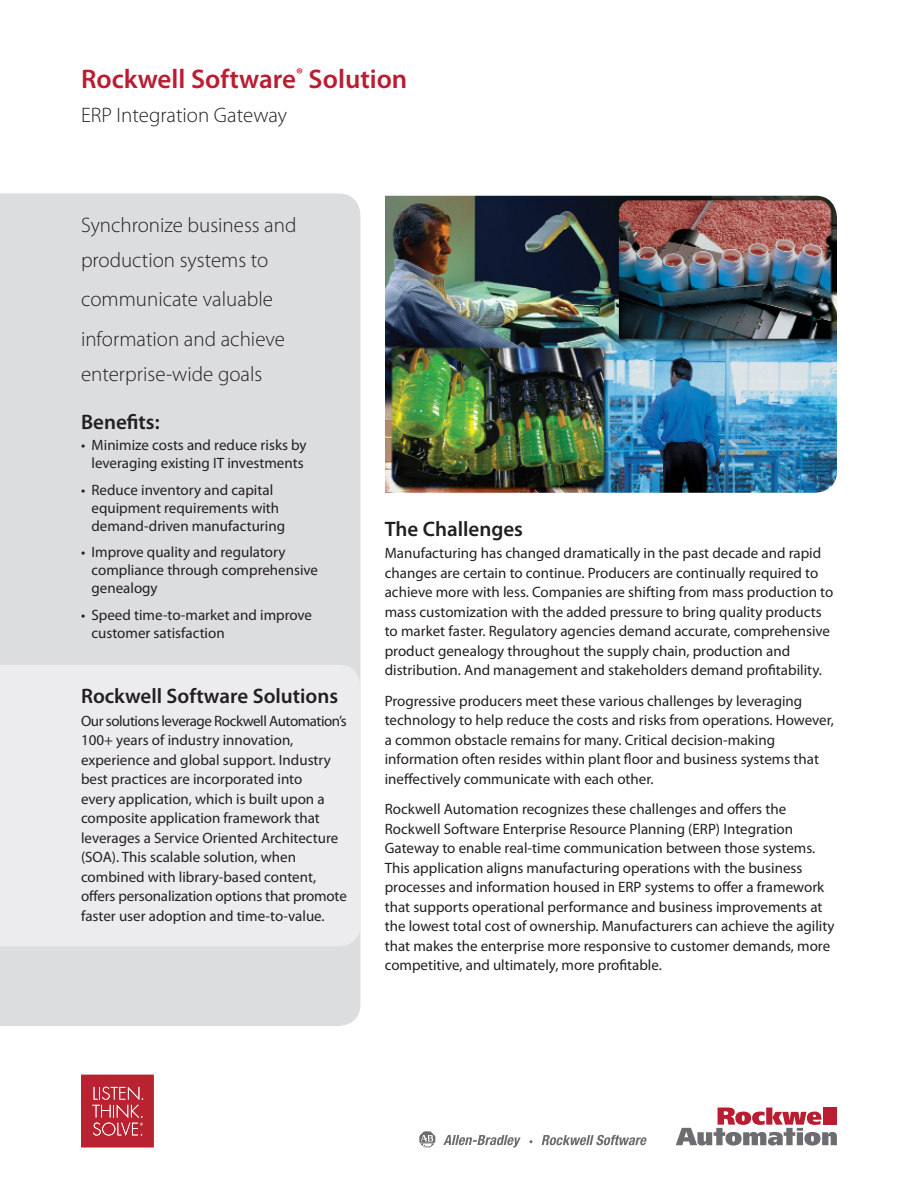
<style>
.page{position:relative;width:918px;height:1188px;background:#fff}
.page>*{position:absolute;margin:0;border:0;box-sizing:border-box;transform-origin:0 0}
.t1{font:600 27px "Myriad Pro";color:#ba1d31}
.t2{font:300 21px/34.5px "Myriad Pro";color:#231f20}
.t3{font:600 21px "Myriad Pro";color:#231f20}
.t4{font:15px/19.5px "Myriad Pro";color:#231f20}
</style>
<div class="page">
<div style="left:0;top:194px;width:360px;height:832px;background:#dcdddf"></div>
<div style="left:0;top:665px;width:360px;height:281px;background:#ececee"></div>
<img style="left:385px;top:196px;width:452px;height:297px">
<svg style="left:419px;top:1131px;width:16px;height:16px"></svg>
<svg style="left:443px;top:1135px;width:78px;height:13px"></svg>
<svg style="left:542px;top:1135px;width:105px;height:10px"></svg>
<svg style="left:676px;top:1108px;width:161px;height:38px"></svg>
<div style="left:823px;top:1108px;width:6px;height:17px;background:#ba1d31"></div>
<div style="left:831px;top:1108px;width:6px;height:17px;background:#ba1d31"></div>
<svg style="left:81px;top:1075px;width:73px;height:73px;background:#bf3744"></svg>
<h1 class="t1" style="left:81px;top:62px;width:328px">Rockwell Software<sup>®</sup> Solution</h1>
<h2 class="t2" style="left:81px;top:97px;width:208px">ERP Integration Gateway</h2>
<h2 class="t2" style="left:81px;top:208px;width:217px">Synchronize business and production systems to</h2>
<h2 class="t2" style="left:81px;top:279px;width:206px;line-height:39.9px">communicate valuable information and achieve</h2>
<h2 class="t2" style="left:81px;top:356px;width:183px">enterprise-wide goals</h2>
<h2 class="t3" style="left:81px;top:408px;width:80px">Benefits:</h2>
<p class="t4" style="left:81px;top:436px;width:227px;line-height:18px;text-align:center">• Minimize costs and reduce risks by leveraging existing IT investments</p>
<p class="t4" style="left:92px;top:480px;width:195px;line-height:18px;text-indent:-10px">• Reduce inventory and capital equipment requirements with demand-driven manufacturing</p>
<p class="t4" style="left:92px;top:543px;width:228px;line-height:18px;text-indent:-10px">• Improve quality and regulatory compliance through comprehensive genealogy</p>
<p class="t4" style="left:92px;top:606px;width:222px;line-height:18px;text-indent:-10px">• Speed time-to-market and improve customer satisfaction</p>
<h2 class="t3" style="left:81px;top:683px;width:259px">Rockwell Software Solutions</h2>
<p class="t4" style="left:81px;top:711px;width:267px">Our solutions leverage Rockwell Automation’s 100+ years of industry innovation, experience and global support. Industry best practices are incorporated into<br>every application, which is built upon a composite application framework that leverages a Service Oriented Architecture (SOA). This scalable solution, when combined with library-based content, offers personalization options that promote faster user adoption and time-to-value.</p>
<h2 class="t3" style="left:385px;top:515px;width:140px">The Challenges</h2>
<p class="t4" style="left:385px;top:543px;width:450px">Manufacturing has changed dramatically in the past decade and rapid changes are certain to continue. Producers are continually required to achieve more with less. Companies are shifting from mass production to mass customization with the added pressure to bring quality products to market faster. Regulatory agencies demand accurate, comprehensive product genealogy throughout the supply chain, production and distribution. And management and stakeholders demand profitability.</p>
<p class="t4" style="left:385px;top:691px;width:451px">Progressive producers meet these various challenges by leveraging technology to help reduce the costs and risks from operations. However, a common obstacle remains for many. Critical decision-making information often resides within plant floor and business systems that ineffectively communicate with each other.</p>
<p class="t4" style="left:385px;top:799px;width:451px">Rockwell Automation recognizes these challenges and offers the Rockwell Software Enterprise Resource Planning (ERP) Integration Gateway to enable real-time communication between those systems.<br>This application aligns manufacturing operations with the business processes and information housed in ERP systems to offer a framework that supports operational performance and business improvements at the lowest total cost of ownership. Manufacturers can achieve the agility that makes the enterprise more responsive to customer demands, more competitive, and ultimately, more profitable.</p>
</div>
